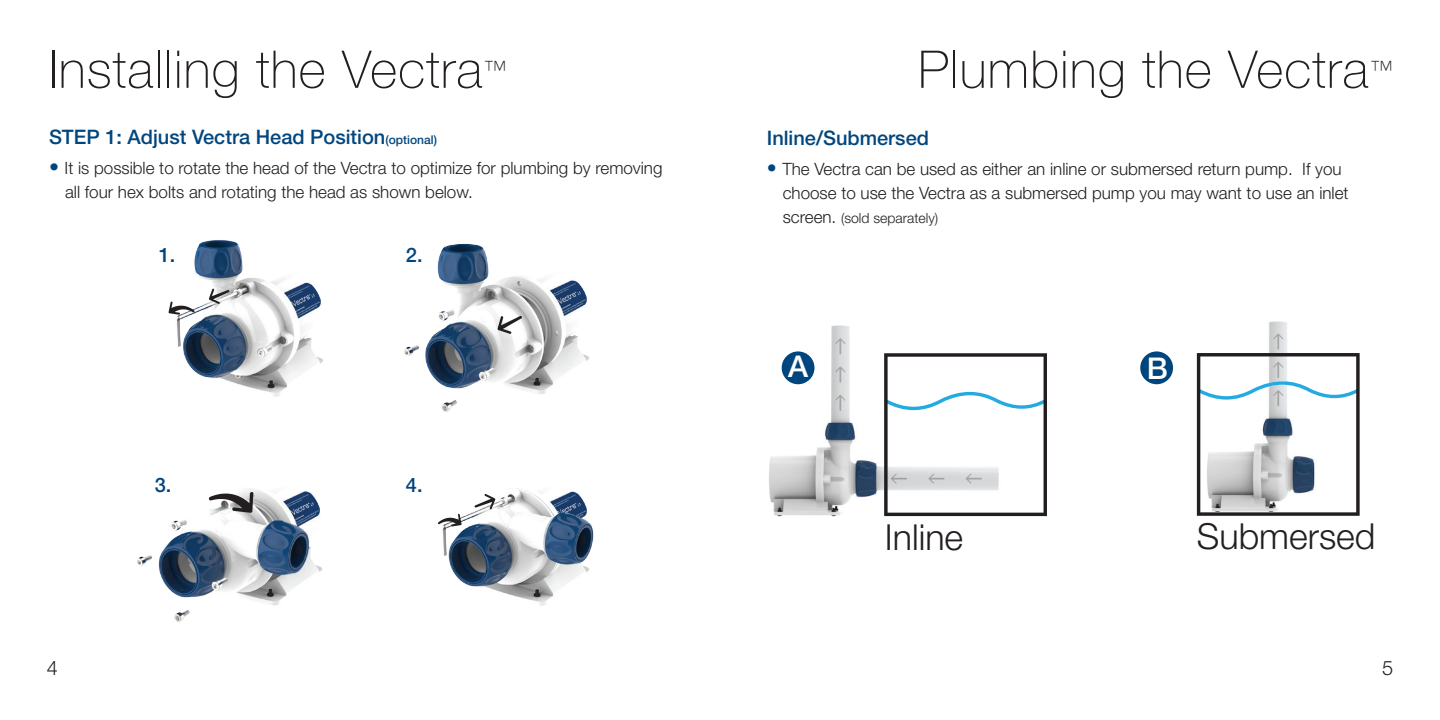
<style>
.page{position:relative;width:1440px;height:720px;background:#fff}
.page>*{position:absolute;margin:0;border:0;box-sizing:border-box;transform-origin:0 0}
.t1{font:100 52px "Helvetica Neue";letter-spacing:.02em;color:#231f20}
.t2{font:300 35.8px "Helvetica Neue";color:#231f20}
.t3{font:500 30px "Helvetica Neue";color:#fff}
.t4{font:500 20px "Helvetica Neue";color:#00467e}
.t5{font:300 20px "Helvetica Neue";color:#231f20}
.t6{font:300 17px/24px "Helvetica Neue";color:#231f20}
.t7{font:300 14px "Helvetica Neue";color:#231f20}
.s1{font-size:12px}
.s2{font-weight:500;font-size:20px;color:#00467e}
.s3{font-size:17px}
</style>
<div class="page">
<img style="left:1269px;top:321px;width:18px;height:32px">
<svg style="left:1197px;top:353px;width:163px;height:163px"></svg>
<img style="left:1273px;top:333px;width:10px;height:17px">
<img style="left:1273px;top:362px;width:10px;height:16px">
<img style="left:1273px;top:390px;width:10px;height:16px">
<div style="left:1140px;top:351px;width:33px;height:33px;background:#00467e;border-radius:50%"></div>
<img style="left:769px;top:325px;width:232px;height:192px">
<svg style="left:884px;top:353px;width:163px;height:163px"></svg>
<img style="left:835px;top:338px;width:11px;height:17px">
<img style="left:835px;top:366px;width:11px;height:17px">
<img style="left:835px;top:395px;width:11px;height:16px">
<img style="left:891px;top:474px;width:16px;height:10px">
<img style="left:928px;top:474px;width:17px;height:10px">
<img style="left:965px;top:474px;width:17px;height:10px">
<div style="left:782px;top:351px;width:32px;height:33px;background:#00467e;border-radius:50%"></div>
<img style="left:171px;top:240px;width:152px;height:157px">
<img style="left:404px;top:243px;width:185px;height:169px">
<img style="left:137px;top:488px;width:185px;height:134px">
<img style="left:442px;top:488px;width:152px;height:118px">
<svg style="left:168px;top:302px;width:27px;height:13px"></svg>
<svg style="left:209px;top:492px;width:44px;height:21px"></svg>
<svg style="left:497px;top:316px;width:25px;height:18px"></svg>
<svg style="left:438px;top:514px;width:24px;height:13px"></svg>
<svg style="left:474px;top:494px;width:21px;height:16px"></svg>
<svg style="left:209px;top:288px;width:20px;height:16px"></svg>
<h1 class="t1" style="left:49px;top:40px;width:460px">Installing the Vectra<sup>™</sup></h1>
<h1 class="t1" style="left:918px;top:40px;width:477px">Plumbing the Vectra<sup>™</sup></h1>
<p class="t4" style="left:49px;top:125px;width:390px">STEP 1: Adjust Vectra Head Position<span class="s1">(optional)</span></p>
<p class="t6" style="left:65px;top:156px;width:599px;text-indent:-16px"><span class="s2">•</span> It is possible to rotate the head of the Vectra to optimize for plumbing by removing all four hex bolts and rotating the head as shown below.</p>
<p class="t4" style="left:767px;top:126px;width:164px">Inline/Submersed</p>
<p class="t6" style="left:783px;top:157px;width:567px;text-indent:-16px"><span class="s2">•</span> The Vectra can be used as either an inline or submersed return pump. If you choose to use the Vectra as a submersed pump you may want to use an inlet</p>
<p class="t7" style="left:783px;top:209px;width:157px"><span class="s3">screen.</span> (sold separately)</p>
<p class="t4" style="left:159px;top:243px;width:18px">1.</p>
<p class="t4" style="left:406px;top:243px;width:18px">2.</p>
<p class="t4" style="left:155px;top:473px;width:18px">3.</p>
<p class="t4" style="left:406px;top:473px;width:18px">4.</p>
<h3 class="t3" style="left:788px;top:349px;width:22px">A</h3>
<h2 class="t2" style="left:885px;top:515px;width:80px">Inline</h2>
<h3 class="t3" style="left:1147px;top:350px;width:23px">B</h3>
<h2 class="t2" style="left:1197px;top:515px;width:180px">Submersed</h2>
<p class="t5" style="left:47px;top:656px;width:13px">4</p>
<p class="t5" style="left:1382px;top:656px;width:13px">5</p>
</div>
